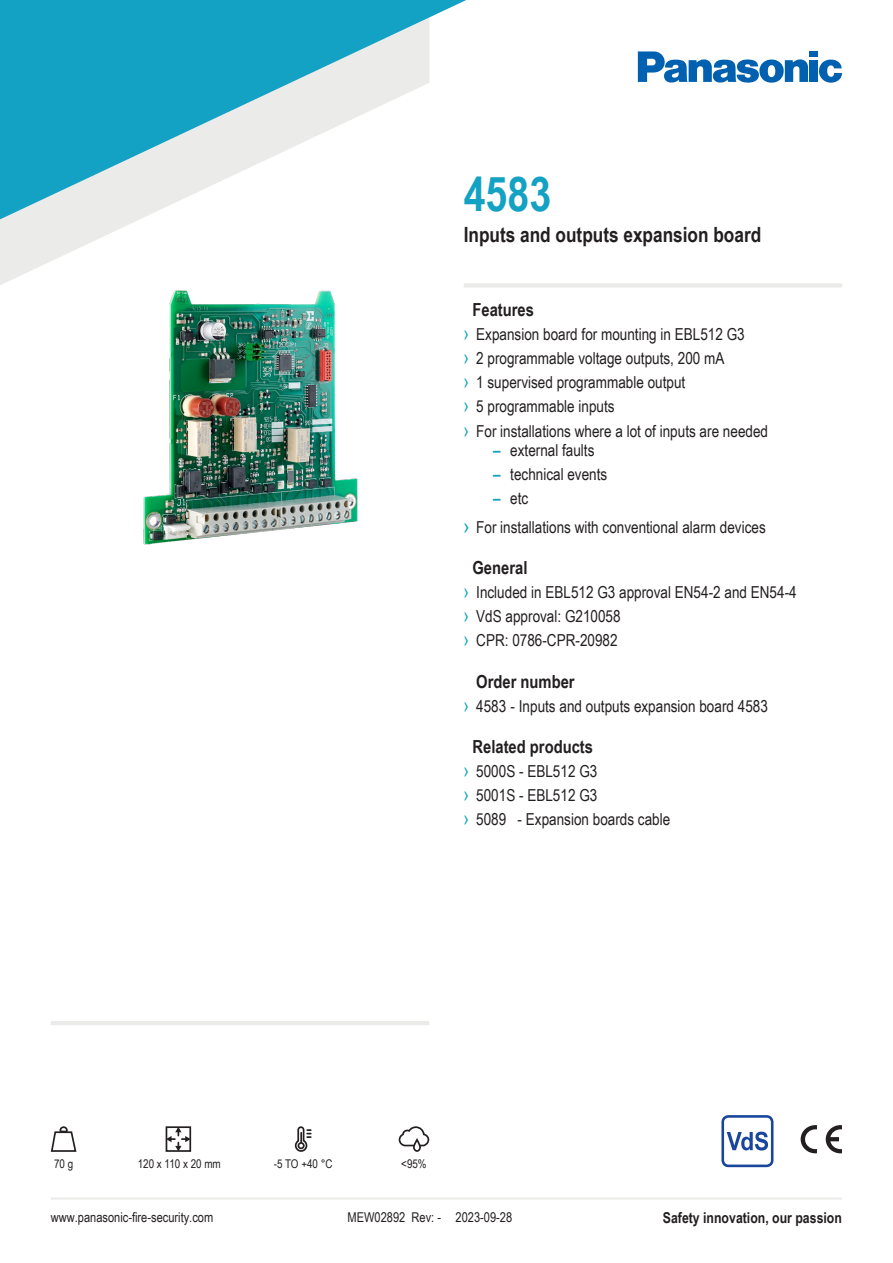
<style>
.page{position:relative;width:893px;height:1263px;background:#fff}
.page>*{position:absolute;margin:0;border:0;box-sizing:border-box;transform-origin:0 0}
.t1{font:700 48px "Arial Narrow";color:#13a1c4}
.t2{font:700 21px "Arial Narrow";color:#231f20}
.t3{font:700 18px "Arial Narrow";color:#231f20}
.t4{font:16.5px "Arial Narrow";color:#231f20}
.t5{font:700 15px "Arial Narrow";color:#231f20}
.t6{font:13.5px "Arial Narrow";color:#231f20}
.t7{font:12px "Arial Narrow";color:#231f20}
.s1{font-size:19.5px;color:#13a1c4}
.s2{font-weight:700;color:#13a1c4}
.s3{font-family:"Arial";font-size:19.5px;color:#13a1c4}
</style>
<div class="page">
<img style="left:143px;top:290px;width:215px;height:255px">
<svg style="left:0;top:219px;width:140px;height:66px;fill:#ebebea"></svg>
<svg style="left:0;top:0;width:466px;height:219px"></svg>
<svg style="left:819px;top:59px;width:23px;height:24px"></svg>
<div style="left:810px;top:51px;width:8px;height:6px;background:#0161b0"></div>
<div style="left:810px;top:60px;width:8px;height:22px;background:#0161b0"></div>
<svg style="left:638px;top:51px;width:170px;height:32px"></svg>
<hr style="left:51px;top:1197px;width:791px;height:2px;background:#ebebea">
<hr style="left:51px;top:1021px;width:378px;height:4px;background:#ebebea">
<svg style="left:721px;top:1115px;width:52px;height:52px"></svg>
<svg style="left:826px;top:1125px;width:16px;height:28px"></svg>
<svg style="left:801px;top:1125px;width:16px;height:28px"></svg>
<svg style="left:169px;top:1129px;width:19px;height:20px"></svg>
<div style="left:166px;top:1126px;width:25px;height:26px;border:2px solid #231f20"></div>
<svg style="left:398px;top:1126px;width:32px;height:26px"></svg>
<svg style="left:50px;top:1126px;width:27px;height:26px"></svg>
<hr style="left:464px;top:283px;width:378px;height:4px;background:#ebebea">
<svg style="left:294px;top:1126px;width:17px;height:26px"></svg>
<p class="t1" style="left:464px;top:158px;width:89px">4583</p>
<p class="t2" style="left:464px;top:219px;width:299px">Inputs and outputs expansion board</p>
<p class="t3" style="left:472px;top:296px;width:63px">Features</p>
<p class="t4" style="left:463px;top:322px;width:283px"><span class="s1">›</span> Expansion board for mounting in EBL512 G3</p>
<p class="t4" style="left:463px;top:346px;width:262px"><span class="s1">›</span> 2 programmable voltage outputs, 200 mA</p>
<p class="t4" style="left:463px;top:370px;width:223px"><span class="s1">›</span> 1 supervised programmable output</p>
<p class="t4" style="left:463px;top:395px;width:153px"><span class="s1">›</span> 5 programmable inputs</p>
<p class="t4" style="left:463px;top:419px;width:306px"><span class="s1">›</span> For installations where a lot of inputs are needed</p>
<p class="t4" style="left:493px;top:438px;width:103px"><span class="s2">–</span> external faults</p>
<p class="t4" style="left:493px;top:462px;width:116px"><span class="s2">–</span> technical events</p>
<p class="t4" style="left:493px;top:486px;width:37px"><span class="s2">–</span> etc</p>
<p class="t4" style="left:463px;top:515px;width:304px"><span class="s3">›</span> For installations with conventional alarm devices</p>
<p class="t3" style="left:472px;top:554px;width:56px">General</p>
<p class="t4" style="left:463px;top:580px;width:335px"><span class="s1">›</span> Included in EBL512 G3 approval EN54-2 and EN54-4</p>
<p class="t4" style="left:463px;top:604px;width:159px"><span class="s1">›</span> VdS approval: G210058</p>
<p class="t4" style="left:463px;top:628px;width:156px"><span class="s1">›</span> CPR: 0786-CPR-20982</p>
<p class="t3" style="left:476px;top:668px;width:100px">Order number</p>
<p class="t4" style="left:463px;top:694px;width:306px"><span class="s1">›</span> 4583 - Inputs and outputs expansion board 4583</p>
<p class="t3" style="left:472px;top:733px;width:122px">Related products</p>
<p class="t4" style="left:463px;top:759px;width:135px"><span class="s1">›</span> 5000S - EBL512 G3</p>
<p class="t4" style="left:463px;top:783px;width:135px"><span class="s1">›</span> 5001S - EBL512 G3</p>
<p class="t4" style="left:463px;top:807px;width:208px"><span class="s1">›</span> 5089 - Expansion boards cable</p>
<p class="t7" style="left:274px;top:1155px;width:60px">-5 TO +40 °C</p>
<p class="t7" style="left:54px;top:1155px;width:21px">70 g</p>
<p class="t7" style="left:138px;top:1155px;width:84px">120 x 110 x 20 mm</p>
<p class="t7" style="left:401px;top:1155px;width:27px">&lt;95%</p>
<p class="t6" style="left:51px;top:1207px;width:164px">www.panasonic-fire-security.com</p>
<p class="t5" style="left:663px;top:1206px;width:181px">Safety innovation, our passion</p>
<p class="t6" style="left:348px;top:1207px;width:166px">MEW02892 Rev: - 2023-09-28</p>
</div>
